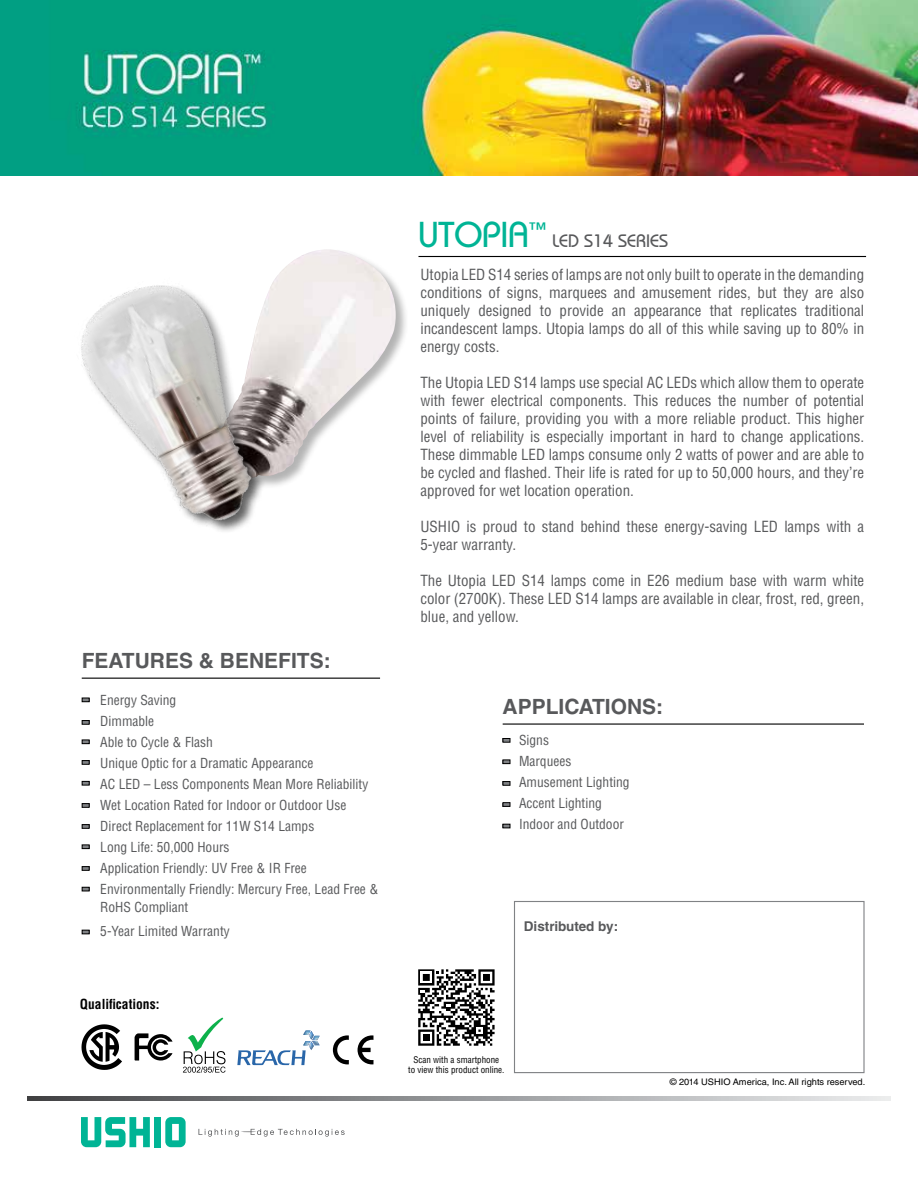
<style>
.page{position:relative;width:918px;height:1188px;background:#fff}
.page>*{position:absolute;margin:0;border:0;box-sizing:border-box;transform-origin:0 0}
.t1{font:500 36px "Bauhaus Std";color:#00b495}
.t2{font:700 21px "Helvetica LT Std";color:#58595b}
.t3{font:500 18px "Bauhaus Std";color:#58595b}
.t4{font:condensed 15px/18px "Helvetica LT Std";color:#58595b;text-align:justify}
.t5{font:condensed 13.5px/21px "Helvetica LT Std";color:#58595b}
.t6{font:700 condensed 13.5px "Helvetica LT Std";color:#000}
.t7{font:700 13.5px "Helvetica LT Std";color:#58595b}
.t8{font:condensed 9px/10.8px "Helvetica LT Std";color:#000;text-align:center}
.t9{font:9px "Helvetica LT Std";color:#000}
</style>
<div class="page">
<div style="left:219px;top:249px;width:190px;height:242px;background:#000;opacity:.3"></div>
<img style="left:304px;top:249px;width:92px;height:230px">
<hr style="left:418px;top:256px;width:448px;height:1px;background:#000">
<div style="left:154px;top:1117px;width:7px;height:30px;background:#00b495"></div>
<svg style="left:165px;top:1117px;width:21px;height:30px"></svg>
<svg style="left:81px;top:1117px;width:69px;height:30px"></svg>
<svg style="left:198px;top:1129px;width:147px;height:8px"></svg>
<svg style="left:27px;top:1097px;width:864px;height:4px;background:#969799"></svg>
<div style="left:514px;top:901px;width:351px;height:172px;background:#fff;border:1px solid #808285"></div>
<hr style="left:503px;top:723px;width:361px;height:2px;background:#000">
<svg style="left:502px;top:738px;width:9px;height:5px"></svg>
<svg style="left:502px;top:759px;width:9px;height:5px"></svg>
<svg style="left:502px;top:781px;width:9px;height:5px"></svg>
<svg style="left:502px;top:802px;width:9px;height:5px"></svg>
<svg style="left:502px;top:823px;width:9px;height:6px"></svg>
<hr style="left:82px;top:678px;width:298px;height:1px;background:#000">
<svg style="left:81px;top:697px;width:9px;height:5px"></svg>
<svg style="left:81px;top:720px;width:9px;height:5px"></svg>
<svg style="left:81px;top:739px;width:9px;height:5px"></svg>
<svg style="left:81px;top:760px;width:9px;height:5px"></svg>
<svg style="left:81px;top:781px;width:9px;height:5px"></svg>
<svg style="left:81px;top:803px;width:9px;height:5px"></svg>
<svg style="left:81px;top:824px;width:9px;height:5px"></svg>
<svg style="left:81px;top:844px;width:9px;height:5px"></svg>
<svg style="left:81px;top:866px;width:9px;height:5px"></svg>
<svg style="left:81px;top:886px;width:9px;height:6px"></svg>
<svg style="left:81px;top:929px;width:9px;height:6px"></svg>
<img style="left:81px;top:249px;width:223px;height:282px">
<svg style="left:418px;top:969px;width:77px;height:77px"></svg>
<svg style="left:333px;top:1035px;width:40px;height:29px"></svg>
<svg style="left:135px;top:1033px;width:38px;height:28px"></svg>
<svg style="left:237px;top:1031px;width:83px;height:34px"></svg>
<svg style="left:183px;top:1018px;width:43px;height:55px"></svg>
<svg style="left:81px;top:1024px;width:41px;height:46px"></svg>
<img style="left:0;top:0;width:918px;height:176px">
<h2 class="t2" style="left:82px;top:648px;width:250px">FEATURES &amp; BENEFITS:</h2>
<p class="t5" style="left:100px;top:689px;width:280px">Energy Saving<br>Dimmable<br>Able to Cycle &amp; Flash<br>Unique Optic for a Dramatic Appearance<br>AC LED – Less Components Mean More Reliability<br>Wet Location Rated for Indoor or Outdoor Use<br>Direct Replacement for 11W S14 Lamps<br>Long Life: 50,000 Hours<br>Application Friendly: UV Free &amp; IR Free<br>Environmentally Friendly: Mercury Free, Lead Free &amp;</p>
<p class="t5" style="left:100px;top:895px;width:131px;line-height:24px">RoHS Compliant<br>5-Year Limited Warranty</p>
<p class="t6" style="left:80px;top:995px;width:81px">Qualifications:</p>
<h1 class="t1" style="left:418px;top:213px;width:129px">UTOPIA<sup>™</sup></h1>
<p class="t3" style="left:552px;top:230px;width:118px">LED S14 SERIES</p>
<p class="t4" style="left:420px;top:265px;width:445px">Utopia LED S14 series of lamps are not only built to operate in the demanding conditions of signs, marquees and amusement rides, but they are also uniquely designed to provide an appearance that replicates traditional incandescent lamps. Utopia lamps do all of this while saving up to 80% in energy costs.</p>
<p class="t4" style="left:420px;top:373px;width:445px">The Utopia LED S14 lamps use special AC LEDs which allow them to operate with fewer electrical components. This reduces the number of potential points of failure, providing you with a more reliable product. This higher level of reliability is especially important in hard to change applications.<br>These dimmable LED lamps consume only 2 watts of power and are able to be cycled and flashed. Their life is rated for up to 50,000 hours, and they’re approved for wet location operation.</p>
<p class="t4" style="left:420px;top:517px;width:445px">USHIO is proud to stand behind these energy-saving LED lamps with a<br>5-year warranty.</p>
<p class="t4" style="left:420px;top:571px;width:445px">The Utopia LED S14 lamps come in E26 medium base with warm white color (2700K). These LED S14 lamps are available in clear, frost, red, green, blue, and yellow.</p>
<h2 class="t2" style="left:503px;top:694px;width:162px">APPLICATIONS:</h2>
<p class="t5" style="left:519px;top:730px;width:112px">Signs<br>Marquees<br>Amusement Lighting<br>Accent Lighting<br>Indoor and Outdoor</p>
<p class="t7" style="left:524px;top:918px;width:96px">Distributed by:</p>
<p class="t8" style="left:408px;top:1054px;width:98px">Scan with a smartphone<br>to view this product online.</p>
<p class="t9" style="left:670px;top:1076px;width:197px">© 2014 USHIO America, Inc. All rights reserved.</p>
</div>
